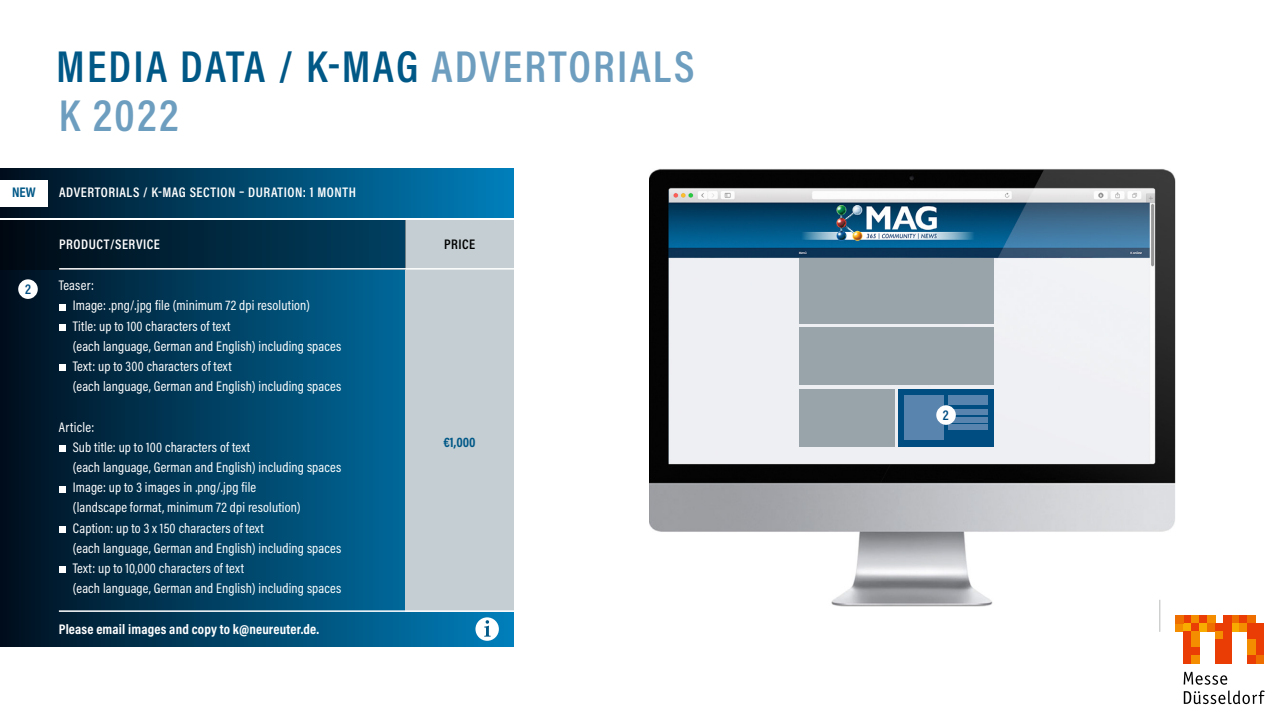
<style>
.page{position:relative;width:1280px;height:720px;background:#fff}
.page>*{position:absolute;margin:0;border:0;box-sizing:border-box;transform-origin:0 0}
.Seitenheadline{font:600 45px "Acumin Pro Cond";letter-spacing:.05em;color:#005887}
.Seitenheadline-2{font:600 45px "Acumin Pro Cond";color:#6e9ebf}
.t1{font:14px/20.2px "Acumin Pro Cond";letter-spacing:.01em;color:#fff}
.t2{font:600 14px "Acumin Pro Cond";letter-spacing:.04em;color:#fff}
.t3{font:700 14px "Acumin Pro Cond";letter-spacing:.01em;color:#fff}
.t4{font:700 14px "Acumin Pro Cond";color:#005887}
.t5{font:600 14px "Acumin Pro Cond";letter-spacing:.04em;color:#000}
.t6{font:600 14px "Acumin Pro Cond";color:#004d82}
.s1{color:#6e9ebf}
</style>
<div class="page">
<div style="left:0;top:169px;width:514px;height:48px;background:linear-gradient(to right,#00101f,#0080bc)"></div>
<img style="left:650px;top:169px;width:526px;height:437px">
<div style="left:799px;top:258px;width:195px;height:65px;background:#98a4a9"></div>
<div style="left:799px;top:327px;width:195px;height:58px;background:#98a4a9"></div>
<div style="left:799px;top:389px;width:96px;height:57px;background:#98a4a9"></div>
<div style="left:898px;top:389px;width:96px;height:57px;background:#004d82"></div>
<div style="left:904px;top:395px;width:40px;height:45px;background:#5984ad"></div>
<div style="left:949px;top:425px;width:39px;height:5px;background:#5984ad"></div>
<div style="left:949px;top:417px;width:39px;height:5px;background:#5984ad"></div>
<div style="left:949px;top:410px;width:39px;height:5px;background:#5984ad"></div>
<div style="left:949px;top:395px;width:39px;height:10px;background:#5984ad"></div>
<div style="left:936px;top:405px;width:20px;height:20px;background:#fff;border-radius:50%"></div>
<div style="left:0;top:180px;width:48px;height:27px;background:#fff"></div>
<div style="left:0;top:220px;width:514px;height:426px;background:linear-gradient(to right,#00101f,#0080bc)"></div>
<div style="left:406px;top:220px;width:108px;height:392px;background:#c5ced2"></div>
<div style="left:0;top:220px;width:406px;height:49px;background:linear-gradient(to right,#000913,#004162)"></div>
<hr style="left:59px;top:268px;width:489px;height:2px;background:#fff">
<div style="left:18px;top:279px;width:20px;height:20px;background:#fff;border-radius:50%"></div>
<hr style="left:59px;top:610px;width:488px;height:2px;background:#fff">
<div style="left:475px;top:617px;width:24px;height:24px;background:#fff;border-radius:50%"></div>
<svg style="left:484px;top:620px;width:7px;height:17px"></svg>
<svg style="left:59px;top:304px;width:6px;height:6px"></svg>
<div style="left:59px;top:324px;width:6px;height:7px;background:#fff"></div>
<svg style="left:59px;top:365px;width:6px;height:6px"></svg>
<div style="left:59px;top:445px;width:6px;height:7px;background:#fff"></div>
<svg style="left:59px;top:486px;width:6px;height:6px"></svg>
<div style="left:59px;top:526px;width:6px;height:7px;background:#fff"></div>
<svg style="left:59px;top:567px;width:6px;height:6px"></svg>
<div style="left:1160px;top:600px;width:120px;height:120px;background:#fff"></div>
<svg style="left:1184px;top:672px;width:81px;height:32px"></svg>
<div style="left:1176px;top:624px;width:8px;height:8px;background:#f48e00"></div>
<div style="left:1184px;top:616px;width:8px;height:8px;background:#ea3c05"></div>
<div style="left:1184px;top:624px;width:8px;height:8px;background:#f9ac00"></div>
<div style="left:1192px;top:616px;width:8px;height:8px;background:#f48e00"></div>
<div style="left:1192px;top:624px;width:8px;height:8px;background:#ea3c05"></div>
<div style="left:1200px;top:616px;width:8px;height:8px;background:#ea3c05"></div>
<div style="left:1200px;top:624px;width:8px;height:8px;background:#f9ac00"></div>
<div style="left:1208px;top:616px;width:8px;height:8px;background:#f48e00"></div>
<div style="left:1208px;top:624px;width:8px;height:8px;background:#ef6e00"></div>
<div style="left:1232px;top:616px;width:8px;height:8px;background:#ef6e00"></div>
<div style="left:1232px;top:624px;width:8px;height:8px;background:#f9ac00"></div>
<div style="left:1240px;top:616px;width:8px;height:8px;background:#ea3c05"></div>
<div style="left:1240px;top:624px;width:8px;height:8px;background:#f48e00"></div>
<div style="left:1248px;top:616px;width:8px;height:8px;background:#ef6e00"></div>
<div style="left:1248px;top:624px;width:8px;height:16px;background:#ea3c05"></div>
<div style="left:1256px;top:624px;width:8px;height:32px;background:#ea3c05"></div>
<div style="left:1184px;top:632px;width:8px;height:32px;background:#ea3c05"></div>
<div style="left:1192px;top:632px;width:8px;height:16px;background:#f48e00"></div>
<div style="left:1192px;top:648px;width:8px;height:8px;background:#ea3c05"></div>
<div style="left:1192px;top:656px;width:8px;height:8px;background:#f48e00"></div>
<div style="left:1248px;top:640px;width:8px;height:16px;background:#f48e00"></div>
<div style="left:1256px;top:656px;width:8px;height:8px;background:#ef6e00"></div>
<div style="left:1176px;top:616px;width:8px;height:8px;background:#ef6e00"></div>
<div style="left:1216px;top:624px;width:8px;height:8px;background:#ea3c05"></div>
<div style="left:1216px;top:632px;width:8px;height:8px;background:#f48e00"></div>
<div style="left:1216px;top:640px;width:8px;height:24px;background:#ea3c05"></div>
<div style="left:1224px;top:616px;width:8px;height:48px;background:#ea3c05"></div>
<div style="left:1248px;top:656px;width:8px;height:8px;background:#ea3c05"></div>
<hr style="left:1159px;top:600px;width:1px;height:32px;background:#c5c7c7">
<p class="Seitenheadline" style="left:56px;top:37px;width:640px">MEDIA DATA / K-MAG <span class="s1">ADVERTORIALS</span></p>
<p class="Seitenheadline-2" style="left:59px;top:86px;width:121px">K 2022</p>
<p class="t4" style="left:12px;top:183px;width:25px">NEW</p>
<p class="t2" style="left:59px;top:183px;width:298px">ADVERTORIALS / K-MAG SECTION – DURATION: 1 MONTH</p>
<p class="t2" style="left:59px;top:235px;width:102px">PRODUCT/SERVICE</p>
<p class="t5" style="left:444px;top:235px;width:33px">PRICE</p>
<p class="t6" style="left:25px;top:280px;width:7px">2</p>
<p class="t1" style="left:59px;top:275px;width:37px">Teaser:</p>
<p class="t1" style="left:73px;top:295px;width:239px">Image: .png/.jpg file (minimum 72 dpi resolution)</p>
<p class="t1" style="left:73px;top:315px;width:270px">Title: up to 100 characters of text<br>(each language, German and English) including spaces</p>
<p class="t1" style="left:73px;top:356px;width:270px">Text: up to 300 characters of text<br>(each language, German and English) including spaces</p>
<p class="t1" style="left:59px;top:416px;width:37px">Article:</p>
<p class="t1" style="left:73px;top:437px;width:270px">Sub title: up to 100 characters of text<br>(each language, German and English) including spaces</p>
<p class="t1" style="left:73px;top:477px;width:229px">Image: up to 3 images in .png/.jpg file (landscape format, minimum 72 dpi resolution)</p>
<p class="t1" style="left:73px;top:517px;width:270px">Caption: up to 3 x 150 characters of text<br>(each language, German and English) including spaces</p>
<p class="t1" style="left:73px;top:558px;width:270px">Text: up to 10,000 characters of text<br>(each language, German and English) including spaces</p>
<p class="t3" style="left:59px;top:620px;width:262px">Please email images and copy to k@neureuter.de.</p>
<p class="t4" style="left:443px;top:433px;width:34px">€1,000</p>
<p class="t6" style="left:943px;top:406px;width:7px">2</p>
</div>
